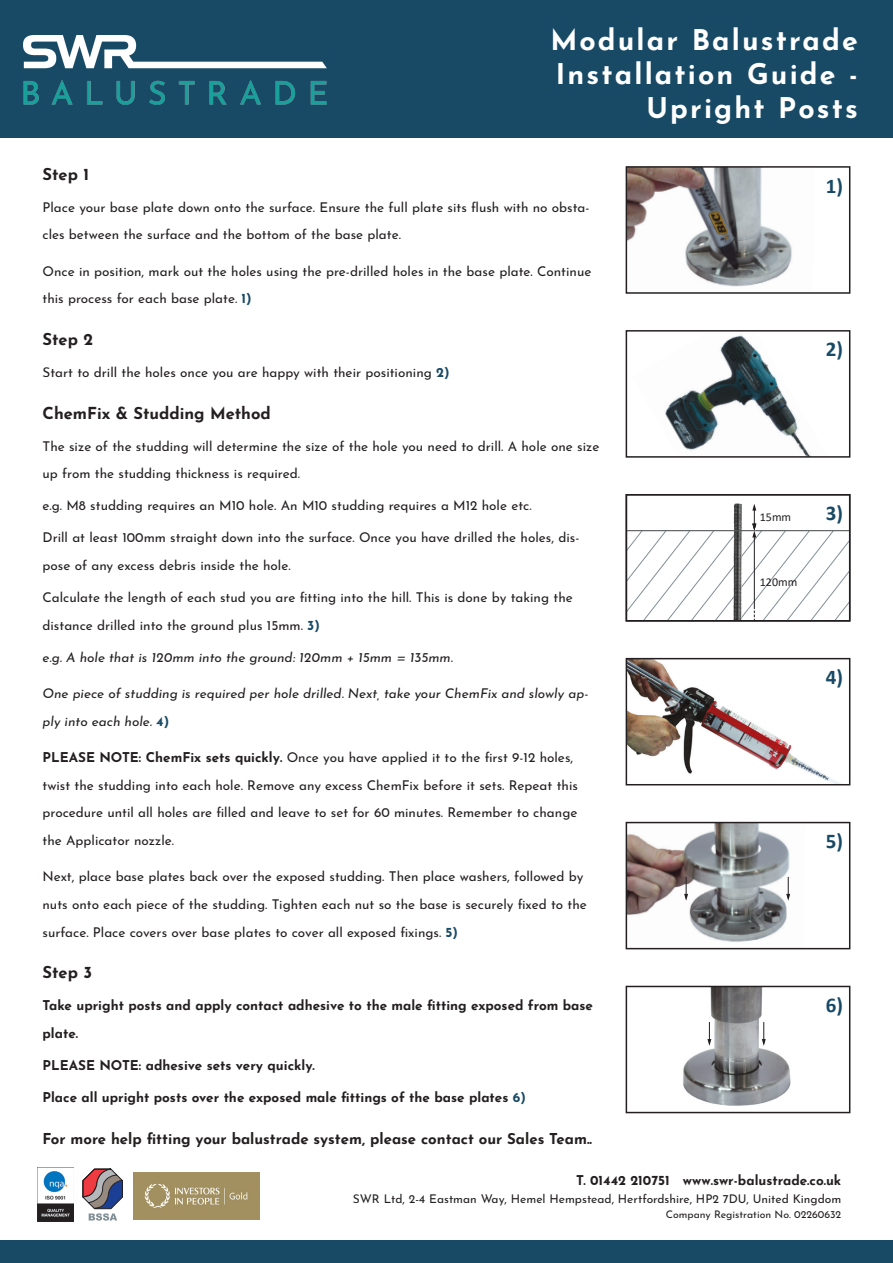
<style>
.page{position:relative;width:893px;height:1263px;background:#fff}
.page>*{position:absolute;margin:0;border:0;box-sizing:border-box;transform-origin:0 0}
.t1{font:700 28.5px "Josefin Sans";letter-spacing:.075em;color:#fff}
.t2{font:700 21px "Calibri";color:#184a65}
.t3{font:700 16.5px "Josefin Sans";color:#231f20}
.t4{font:700 15px "Josefin Sans";color:#231f20}
.t5{font:13.5px/27.8px "Josefin Sans";color:#231f20}
.t6{font:700 13.5px/27.8px "Josefin Sans";color:#231f20}
.t7{font:italic 13.5px/27.8px "Josefin Sans";color:#231f20}
.t8{font:12px "Josefin Sans";color:#231f20}
.t9{font:12px "Calibri";color:#231f20}
.t10{font:10.5px "Josefin Sans";color:#231f20}
.s1{font-weight:700;color:#184a65}
.s2{font-weight:700;font-style:normal;color:#184a65}
.s3{font-weight:700}
.s4{color:#184a65}
</style>
<div class="page">
<img style="left:629px;top:169px;width:163px;height:118px">
<div style="left:626px;top:166px;width:224px;height:128px;border:2px solid #231f20"></div>
<img style="left:665px;top:335px;width:145px;height:120px">
<div style="left:626px;top:330px;width:224px;height:128px;border:2px solid #231f20"></div>
<img style="left:629px;top:661px;width:208px;height:121px">
<div style="left:626px;top:658px;width:224px;height:127px;border:2px solid #231f20"></div>
<img style="left:629px;top:825px;width:162px;height:117px">
<div style="left:626px;top:822px;width:224px;height:127px;border:2px solid #231f20"></div>
<svg style="left:786px;top:877px;width:4px;height:24px"></svg>
<svg style="left:684px;top:877px;width:4px;height:24px"></svg>
<img style="left:683px;top:989px;width:108px;height:117px">
<div style="left:626px;top:986px;width:224px;height:127px;border:2px solid #231f20"></div>
<svg style="left:762px;top:1022px;width:4px;height:24px"></svg>
<svg style="left:707px;top:1022px;width:4px;height:24px"></svg>
<svg style="left:626px;top:504px;width:224px;height:118px"></svg>
<img style="left:724px;top:503px;width:26px;height:115px">
<hr style="left:626px;top:530px;width:224px;height:1px;background:#57585a">
<div style="left:626px;top:494px;width:224px;height:127px;border:2px solid #231f20"></div>
<div style="left:0;top:0;width:893px;height:138px;background:#184a65"></div>
<div style="left:0;top:1240px;width:893px;height:23px;background:#184a65"></div>
<img style="left:24px;top:35px;width:302px;height:70px">
<svg style="left:82px;top:1168px;width:41px;height:52px"></svg>
<img style="left:38px;top:1171px;width:36px;height:50px">
<img style="left:134px;top:1173px;width:126px;height:46px">
<p class="t1" style="left:550px;top:14px;width:309px">Modular Balustrade</p>
<p class="t1" style="left:556px;top:48px;width:304px">Installation Guide -</p>
<p class="t1" style="left:647px;top:83px;width:213px">Upright Posts</p>
<p class="t3" style="left:43px;top:159px;width:48px">Step 1</p>
<p class="t5" style="left:43px;top:191px;width:549px">Place your base plate down onto the surface. Ensure the full plate sits flush with no obsta&shy;cles between the surface and the bottom of the base plate.</p>
<p class="t5" style="left:43px;top:255px;width:550px">Once in position, mark out the holes using the pre-drilled holes in the base plate. Continue this process for each base plate. <span class="s1">1)</span></p>
<p class="t3" style="left:43px;top:324px;width:52px">Step 2</p>
<p class="t5" style="left:43px;top:357px;width:408px">Start to drill the holes once you are happy with their positioning <span class="s1">2)</span></p>
<p class="t3" style="left:43px;top:398px;width:230px">ChemFix &amp; Studding Method</p>
<p class="t5" style="left:43px;top:430px;width:558px">The size of the studding will determine the size of the hole you need to drill. A hole one size up from the studding thickness is required.</p>
<p class="t5" style="left:43px;top:490px;width:491px">e.g. M8 studding requires an M10 hole. An M10 studding requires a M12 hole etc.</p>
<p class="t5" style="left:43px;top:522px;width:538px">Drill at least 100mm straight down into the surface. Once you have drilled the holes, dis&shy;pose of any excess debris inside the hole.</p>
<p class="t5" style="left:43px;top:582px;width:532px">Calculate the length of each stud you are fitting into the hill. This is done by taking the distance drilled into the ground plus 15mm. <span class="s1">3)</span></p>
<p class="t7" style="left:43px;top:642px;width:412px">e.g. A hole that is 120mm into the ground: 120mm + 15mm = 135mm.</p>
<p class="t7" style="left:43px;top:678px;width:547px">One piece of studding is required per hole drilled. Next, take your ChemFix and slowly ap&shy;ply into each hole. <span class="s2">4)</span></p>
<p class="t5" style="left:43px;top:742px;width:537px"><span class="s3">PLEASE NOTE: ChemFix sets quickly.</span> Once you have applied it to the first 9-12 holes, twist the studding into each hole. Remove any excess ChemFix before it sets. Repeat this procedure until all holes are filled and leave to set for 60 minutes. Remember to change the Applicator nozzle.</p>
<p class="t5" style="left:43px;top:861px;width:546px">Next, place base plates back over the exposed studding. Then place washers, followed by nuts onto each piece of the studding. Tighten each nut so the base is securely fixed to the surface. Place covers over base plates to cover all exposed fixings. <span class="s1">5)</span></p>
<p class="t3" style="left:43px;top:958px;width:51px">Step 3</p>
<p class="t6" style="left:43px;top:990px;width:552px">Take upright posts and apply contact adhesive to the male fitting exposed from base plate.</p>
<p class="t6" style="left:43px;top:1049px;width:274px">PLEASE NOTE: adhesive sets very quickly.</p>
<p class="t6" style="left:43px;top:1081px;width:485px">Place all upright posts over the exposed male fittings of the base plates <span class="s4">6)</span></p>
<p class="t4" style="left:43px;top:1125px;width:551px">For more help fitting your balustrade system, please contact our Sales Team..</p>
<p class="t2" style="left:826px;top:171px;width:19px">1)</p>
<p class="t2" style="left:826px;top:335px;width:19px">2)</p>
<p class="t9" style="left:760px;top:509px;width:33px">15mm</p>
<p class="t9" style="left:760px;top:573px;width:39px">120mm</p>
<p class="t2" style="left:826px;top:498px;width:19px">3)</p>
<p class="t2" style="left:826px;top:662px;width:19px">4)</p>
<p class="t2" style="left:826px;top:826px;width:19px">5)</p>
<p class="t2" style="left:826px;top:990px;width:19px">6)</p>
<p class="t6" style="left:576px;top:1164px;width:267px">T. 01442 210751 www.swr-balustrade.co.uk</p>
<p class="t8" style="left:353px;top:1189px;width:490px">SWR Ltd, 2-4 Eastman Way, Hemel Hempstead, Hertfordshire, HP2 7DU, United Kingdom</p>
<p class="t10" style="left:666px;top:1206px;width:177px">Company Registration No. 02260632</p>
</div>
